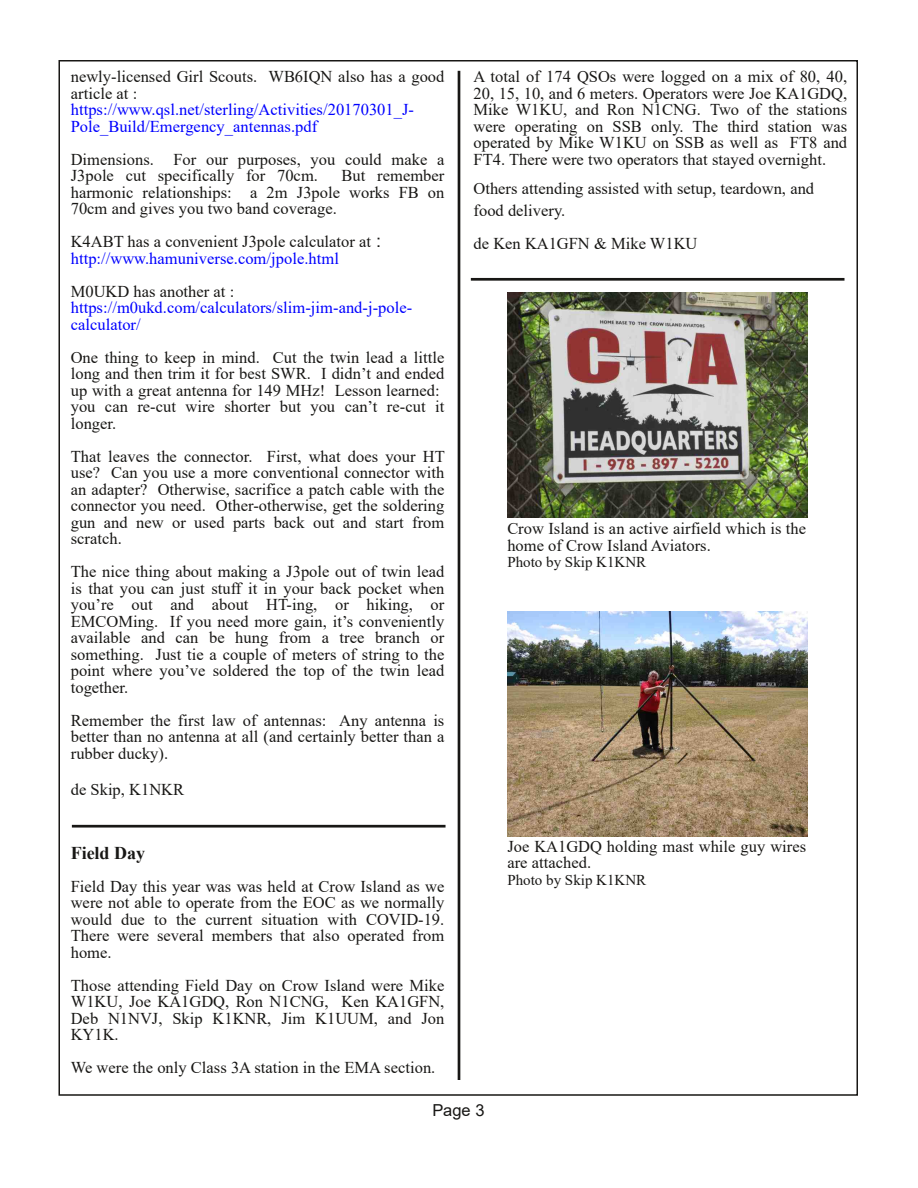
<style>
.page{position:relative;width:918px;height:1188px;background:#fff}
.page>*{position:absolute;margin:0;border:0;box-sizing:border-box;transform-origin:0 0}
.t1{font:700 18px "Times New Roman";color:#181715}
.t2{font:16.5px/16.5px "Times New Roman";color:#181715;text-align:justify}
.t3{font:16.5px/16.5px "Times New Roman";color:#00f}
.t4{font:16.5px "Arial";color:#181715}
.t5{font:15px "Times New Roman";color:#181715}
.s1{font-family:"Arial";font-size:18px}
.s2{color:#00f}
</style>
<div class="page">
<hr style="left:458px;top:71px;width:2px;height:1009px;background:#181715">
<img style="left:507px;top:293px;width:300px;height:225px">
<img style="left:507px;top:611px;width:301px;height:226px">
<hr style="left:471px;top:278px;width:374px;height:3px;background:#181715">
<hr style="left:72px;top:825px;width:374px;height:3px;background:#181715">
<p class="t2" style="left:71px;top:68px;width:375px">newly-licensed Girl Scouts. WB6IQN also has a good article at :</p>
<p class="t3" style="left:71px;top:101px;width:345px">https://www.qsl.net/sterling/Activities/20170301_J-<br>Pole_Build/Emergency_antennas.pdf</p>
<p class="t2" style="left:71px;top:151px;width:375px">Dimensions. For our purposes, you could make a<br>J3pole cut specifically for 70cm.</p>
<p class="t2" style="left:71px;top:167px;width:375px;text-indent:271px">But remember harmonic relationships: a 2m J3pole works FB on 70cm and gives you two band coverage.</p>
<p class="t2" style="left:71px;top:233px;width:312px">K4ABT has a convenient J3pole calculator at <span class="s1">: </span><span class="s2">http://www.hamuniverse.com/jpole.html</span></p>
<p class="t2" style="left:71px;top:283px;width:165px">M0UKD has another at :</p>
<p class="t3" style="left:71px;top:299px;width:343px">https://m0ukd.com/calculators/slim-jim-and-j-pole&shy;calculator/</p>
<p class="t2" style="left:71px;top:349px;width:375px;text-align:left">One thing to keep in mind. Cut the twin lead a little long and then trim it for best SWR. I didn’t and ended up with a great antenna for 149 MHz! Lesson learned: you can re-cut wire shorter but you can’t re-cut it longer.</p>
<p class="t2" style="left:71px;top:448px;width:375px">That leaves the connector. First, what does your HT use? Can you use a more conventional connector with an adapter? Otherwise, sacrifice a patch cable with the connector you need. Other-otherwise, get the soldering gun and new or used parts back out and start from scratch.</p>
<p class="t2" style="left:71px;top:563px;width:375px">The nice thing about making a J3pole out of twin lead is that you can just stuff it in your back pocket when you’re out and about HT-ing, or hiking, or EMCOMing. If you need more gain, it’s conveniently available and can be hung from a tree branch or something. Just tie a couple of meters of string to the point where you’ve soldered the top of the twin lead together.</p>
<p class="t2" style="left:71px;top:712px;width:375px">Remember the first law of antennas: Any antenna is better than no antenna at all (and certainly better than a rubber ducky).</p>
<p class="t2" style="left:71px;top:781px;width:115px">de Skip, K1NKR</p>
<p class="t1" style="left:71px;top:842px;width:76px">Field Day</p>
<p class="t2" style="left:71px;top:878px;width:375px">Field Day this year was was held at Crow Island as we were not able to operate from the EOC as we normally would due to the current situation with COVID-19.<br>There were several members that also operated from home.</p>
<p class="t2" style="left:71px;top:977px;width:375px">Those attending Field Day on Crow Island were Mike W1KU, Joe KA1GDQ, Ron N1CNG, Ken KA1GFN, Deb N1NVJ, Skip K1KNR, Jim K1UUM, and Jon KY1K.</p>
<p class="t2" style="left:71px;top:1059px;width:366px">We were the only Class 3A station in the EMA section.</p>
<p class="t2" style="left:474px;top:68px;width:375px">A total of 174 QSOs were logged on a mix of 80, 40, 20, 15, 10, and 6 meters. Operators were Joe KA1GDQ, Mike W1KU, and Ron N1CNG. Two of the stations were operating on SSB only. The third station was operated by Mike W1KU on SSB as well as FT8 and FT4. There were two operators that stayed overnight.</p>
<p class="t2" style="left:474px;top:178px;width:342px;line-height:21.6px">Others attending assisted with setup, teardown, and food delivery.</p>
<p class="t2" style="left:474px;top:235px;width:226px">de Ken KA1GFN &amp; Mike W1KU</p>
<p class="t2" style="left:507px;top:521px;width:300px">Crow Island is an active airfield which is the home of Crow Island Aviators.</p>
<p class="t5" style="left:507px;top:554px;width:140px">Photo by Skip K1KNR</p>
<p class="t2" style="left:507px;top:838px;width:300px">Joe KA1GDQ holding mast while guy wires are attached.</p>
<p class="t5" style="left:507px;top:871px;width:140px">Photo by Skip K1KNR</p>
<p class="t4" style="left:432px;top:1101px;width:54px">Page 3</p>
</div>
